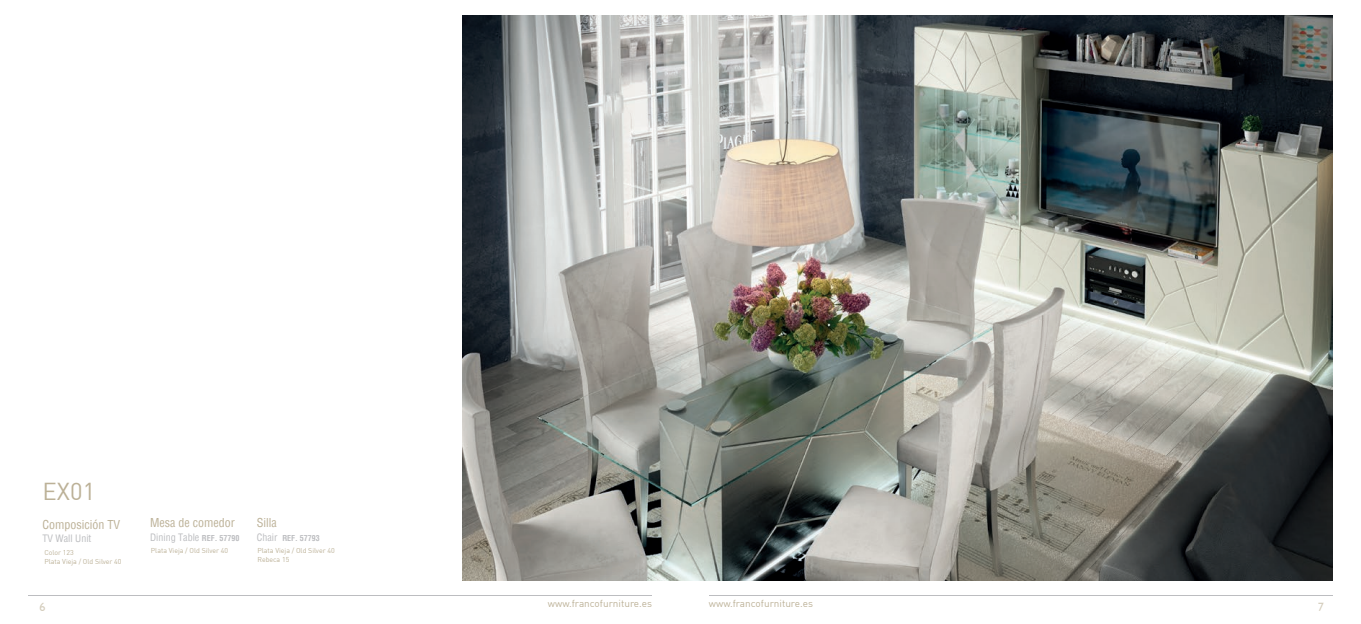
<style>
.page{position:relative;width:1361px;height:624px;background:#fff}
.page>*{position:absolute;margin:0;border:0;box-sizing:border-box;transform-origin:0 0}
.t1{font:24px "DIN";color:#bcb197}
.t2{font:condensed 12px "Helvetica";color:#bcb197}
.t3{font:12px "Humanist 521 BT";color:#bcb197}
.t4{font:10px "DIN";color:#bcb197}
.t5{font:condensed 10px "Helvetica";color:#bcbdc0}
.t6{font:700 condensed 8px "Helvetica";color:#bcbdc0}
.t7{font:7px/8.4px "DIN";color:#bcb197}
.s1{font-weight:700;font-size:8px}
.s2{font-weight:400;font-size:10px}
</style>
<div class="page">
<hr style="left:28px;top:595px;width:624px;height:1px;background:#bcbdc0">
<hr style="left:709px;top:595px;width:623px;height:1px;background:#bcbdc0">
<img style="left:462px;top:16px;width:870px;height:564px">
<h1 class="t1" style="left:43px;top:476px;width:54px">EX01</h1>
<h2 class="t2" style="left:42px;top:517px;width:79px">Composición TV</h2>
<h3 class="t5" style="left:42px;top:532px;width:50px">TV Wall Unit</h3>
<p class="t7" style="left:44px;top:548px;width:79px">Color 123<br>Plata Vieja / Old Silver 40</p>
<h2 class="t2" style="left:150px;top:515px;width:86px">Mesa de comedor</h2>
<h3 class="t5" style="left:150px;top:530px;width:91px">Dining Table <span class="s1">REF. 57790</span></h3>
<h2 class="t2" style="left:257px;top:515px;width:21px">Silla</h2>
<p class="t6" style="left:257px;top:532px;width:65px"><span class="s2">Chair</span> REF. 57793</p>
<p class="t7" style="left:151px;top:546px;width:79px">Plata Vieja / Old Silver 40</p>
<p class="t7" style="left:257px;top:546px;width:79px">Plata Vieja / Old Silver 40<br>Rebeca 15</p>
<h2 class="t3" style="left:39px;top:599px;width:8px">6</h2>
<h3 class="t4" style="left:548px;top:597px;width:106px">www.francofurniture.es</h3>
<h3 class="t4" style="left:709px;top:597px;width:106px">www.francofurniture.es</h3>
<h2 class="t3" style="left:1317px;top:599px;width:8px">7</h2>
</div>
